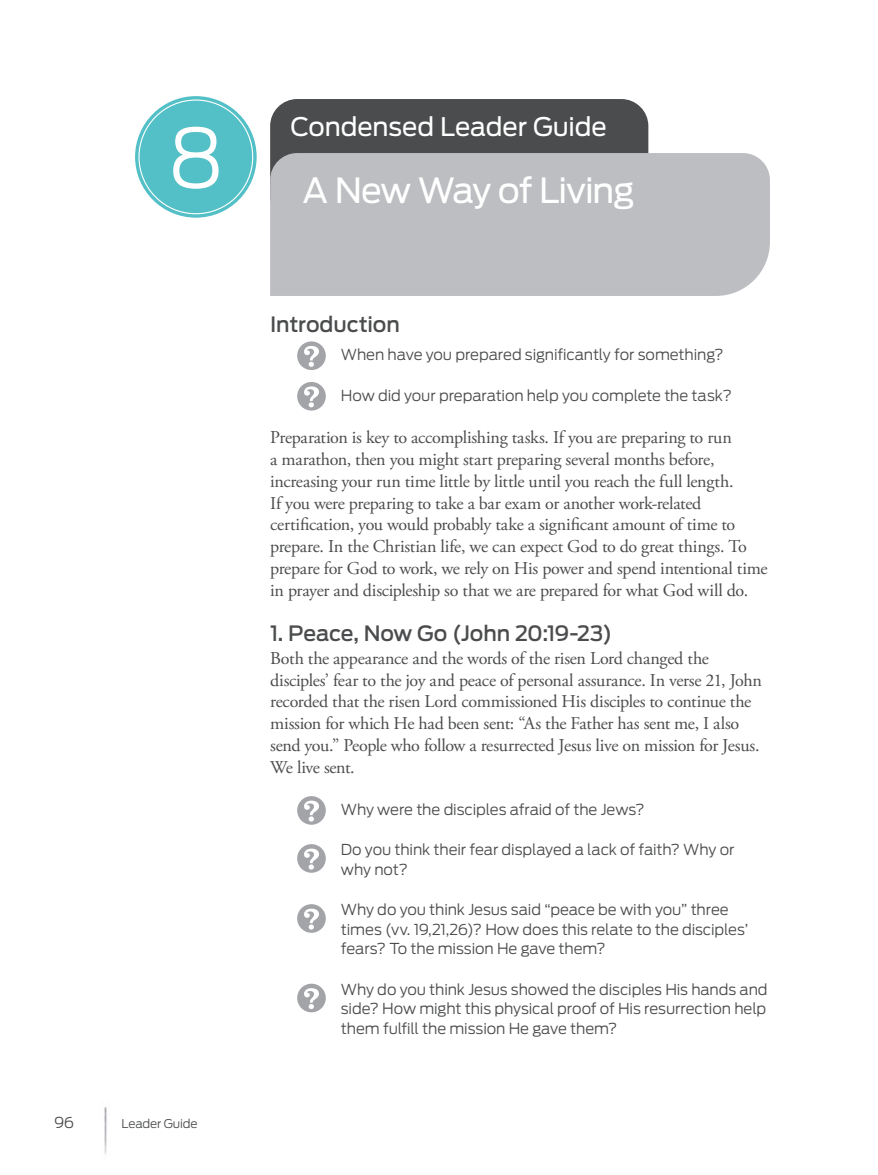
<style>
.page{position:relative;width:878px;height:1175px;background:#fff}
.page>*{position:absolute;margin:0;border:0;box-sizing:border-box;transform-origin:0 0}
.head1_session_number{font:300 81px "Antenna";color:#fff}
.head1{font:34.5px "Antenna";letter-spacing:-.035em;color:#fff}
.header2{font:25.5px "Antenna";letter-spacing:-.005em;color:#fff}
.subhead1{font:500 21px "Antenna";letter-spacing:-.01em;color:#4b4c4d}
.body_no_indent{font:18px/21.8px "Adobe Garamond Pro";letter-spacing:-.015em;color:#4b4c4d}
.questions{font:300 15px/19.5px "Antenna";letter-spacing:-.01em;color:#4b4c4d}
.t1{font:300 12px "Antenna";letter-spacing:-.01em;color:#4b4c4d}
</style>
<div class="page">
<div style="left:270px;top:99px;width:378px;height:124px;background:#4b4c4d;border-radius:27px"></div>
<div style="left:270px;top:153px;width:500px;height:143px;background:#bdbec1"></div>
<img style="left:104px;top:1107px;width:3px;height:48px">
<div style="left:135px;top:96px;width:121px;height:122px;background:#52c0c6;border-radius:50%"></div>
<svg style="left:297px;top:341px;width:29px;height:29px"></svg>
<svg style="left:297px;top:382px;width:29px;height:28px"></svg>
<svg style="left:297px;top:796px;width:29px;height:28px"></svg>
<svg style="left:297px;top:844px;width:29px;height:28px"></svg>
<svg style="left:297px;top:904px;width:29px;height:28px"></svg>
<svg style="left:297px;top:983px;width:29px;height:29px"></svg>
<p class="head1_session_number" style="left:168px;top:110px;width:58px">8</p>
<p class="questions" style="left:54px;top:1112px;width:22px">96</p>
<p class="t1" style="left:122px;top:1116px;width:78px">Leader Guide</p>
<p class="header2" style="left:290px;top:111px;width:318px">Condensed Leader Guide</p>
<p class="head1" style="left:302px;top:170px;width:333px">A New Way of Living</p>
<p class="subhead1" style="left:270px;top:312px;width:131px">Introduction</p>
<p class="questions" style="left:341px;top:345px;width:384px">When have you prepared significantly for something?</p>
<p class="questions" style="left:341px;top:385px;width:392px">How did your preparation help you complete the task?</p>
<p class="body_no_indent" style="left:270px;top:427px;width:499px">Preparation is key to accomplishing tasks. If you are preparing to run<br>a marathon, then you might start preparing several months before, increasing your run time little by little until you reach the full length.<br>If you were preparing to take a bar exam or another work-related certification, you would probably take a significant amount of time to prepare. In the Christian life, we can expect God to do great things. To prepare for God to work, we rely on His power and spend intentional time in prayer and discipleship so that we are prepared for what God will do.</p>
<p class="subhead1" style="left:270px;top:620px;width:343px">1. Peace, Now Go (John 20:19-23)</p>
<p class="body_no_indent" style="left:270px;top:648px;width:493px">Both the appearance and the words of the risen Lord changed the disciples’ fear to the joy and peace of personal assurance. In verse 21, John recorded that the risen Lord commissioned His disciples to continue the mission for which He had been sent: “As the Father has sent me, I also send you.” People who follow a resurrected Jesus live on mission for Jesus.<br>We live sent.</p>
<p class="questions" style="left:341px;top:799px;width:305px">Why were the disciples afraid of the Jews?</p>
<p class="questions" style="left:341px;top:840px;width:395px">Do you think their fear displayed a lack of faith? Why or why not?</p>
<p class="questions" style="left:341px;top:900px;width:409px">Why do you think Jesus said “peace be with you” three times (vv. 19,21,26)? How does this relate to the disciples’ fears? To the mission He gave them?</p>
<p class="questions" style="left:341px;top:979px;width:428px;text-align:justify">Why do you think Jesus showed the disciples His hands and side? How might this physical proof of His resurrection help them fulfill the mission He gave them?</p>
</div>
